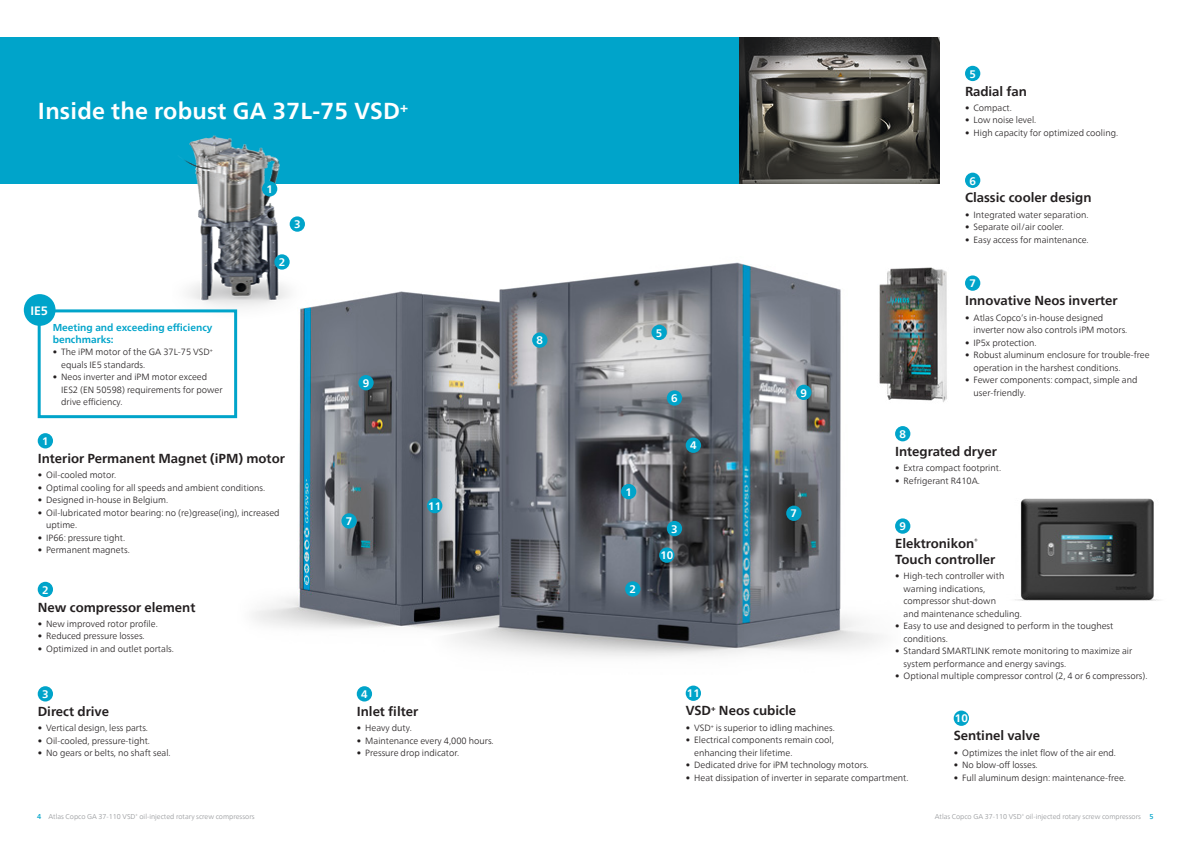
<style>
.page{position:relative;width:1191px;height:842px;background:#fff}
.page>*{position:absolute;margin:0;border:0;box-sizing:border-box;transform-origin:0 0}
.t1{font:700 23px "Neue Frutiger World";letter-spacing:.01em;color:#fff}
.t2{font:700 13px/15.6px "Neue Frutiger World";color:#231f20}
.t3{font:700 12.1px "Neue Frutiger World";color:#fff}
.t4{font:700 10.9px "Neue Frutiger World";color:#fff}
.t5{font:700 10px/12px "Neue Frutiger World";color:#00a4ca}
.t6{font:300 9px/12.5px "Neue Frutiger World";color:#231f20}
.t7{font:300 7px "Neue Frutiger World";color:#939598}
.s1{font-weight:500;color:#00a4ca}
</style>
<div class="page">
<img style="left:1015px;top:498px;width:144px;height:103px">
<img style="left:234px;top:291px;width:190px;height:338px">
<img style="left:424px;top:262px;width:476px;height:395px">
<div style="left:0;top:37px;width:739px;height:147px;background:#00a4ca"></div>
<img style="left:739px;top:37px;width:200px;height:147px">
<div style="left:357px;top:686px;width:15px;height:15px;background:#00a4ca;border-radius:50%"></div>
<div style="left:965px;top:66px;width:15px;height:15px;background:#00a4ca;border-radius:50%"></div>
<div style="left:965px;top:173px;width:15px;height:15px;background:#00a4ca;border-radius:50%"></div>
<div style="left:965px;top:275px;width:15px;height:16px;background:#00a4ca;border-radius:50%"></div>
<div style="left:895px;top:426px;width:15px;height:15px;background:#00a4ca;border-radius:50%"></div>
<div style="left:895px;top:518px;width:15px;height:16px;background:#00a4ca;border-radius:50%"></div>
<div style="left:953px;top:710px;width:16px;height:16px;background:#00a4ca;border-radius:50%"></div>
<div style="left:685px;top:685px;width:16px;height:16px;background:#00a4ca;border-radius:50%"></div>
<div style="left:38px;top:433px;width:15px;height:15px;background:#00a4ca;border-radius:50%"></div>
<div style="left:38px;top:582px;width:15px;height:15px;background:#00a4ca;border-radius:50%"></div>
<div style="left:38px;top:686px;width:15px;height:15px;background:#00a4ca;border-radius:50%"></div>
<div style="left:358px;top:375px;width:16px;height:15px;background:#00a4ca;border-radius:50%"></div>
<div style="left:341px;top:513px;width:16px;height:16px;background:#00a4ca;border-radius:50%"></div>
<div style="left:427px;top:498px;width:15px;height:15px;background:#00a4ca;border-radius:50%"></div>
<div style="left:532px;top:332px;width:15px;height:16px;background:#00a4ca;border-radius:50%"></div>
<div style="left:651px;top:325px;width:16px;height:15px;background:#00a4ca;border-radius:50%"></div>
<div style="left:667px;top:390px;width:15px;height:16px;background:#00a4ca;border-radius:50%"></div>
<div style="left:685px;top:438px;width:16px;height:15px;background:#00a4ca;border-radius:50%"></div>
<div style="left:621px;top:484px;width:15px;height:15px;background:#00a4ca;border-radius:50%"></div>
<div style="left:667px;top:521px;width:15px;height:15px;background:#00a4ca;border-radius:50%"></div>
<div style="left:659px;top:547px;width:15px;height:16px;background:#00a4ca;border-radius:50%"></div>
<div style="left:625px;top:581px;width:15px;height:16px;background:#00a4ca;border-radius:50%"></div>
<div style="left:786px;top:506px;width:15px;height:15px;background:#00a4ca;border-radius:50%"></div>
<div style="left:796px;top:385px;width:15px;height:15px;background:#00a4ca;border-radius:50%"></div>
<img style="left:180px;top:135px;width:135px;height:188px">
<div style="left:262px;top:181px;width:15px;height:15px;background:#00a4ca;border-radius:50%"></div>
<div style="left:290px;top:216px;width:15px;height:16px;background:#00a4ca;border-radius:50%"></div>
<div style="left:274px;top:254px;width:16px;height:16px;background:#00a4ca;border-radius:50%"></div>
<div style="left:38px;top:309px;width:199px;height:109px;border:3px solid #00a4ca"></div>
<div style="left:24px;top:294px;width:32px;height:32px;background:#00a4ca;border-radius:50%"></div>
<img style="left:870px;top:262px;width:77px;height:147px">
<h1 class="t1" style="left:38px;top:91px;width:372px">Inside the robust GA 37L-75 VSD<sup>+</sup></h1>
<p class="t4" style="left:266px;top:180px;width:8px">1</p>
<p class="t4" style="left:294px;top:215px;width:8px">3</p>
<p class="t4" style="left:279px;top:253px;width:8px">2</p>
<h3 class="t3" style="left:30px;top:300px;width:19px">IE5</h3>
<p class="t5" style="left:53px;top:321px;width:161px">Meeting and exceeding efficiency benchmarks:</p>
<p class="t6" style="left:61px;top:346px;width:153px;text-indent:-9px">• The iPM motor of the GA 37L-75 VSD<sup>+ </sup>equals IE5 standards.</p>
<p class="t6" style="left:61px;top:371px;width:163px;text-indent:-9px">• Neos inverter and iPM motor exceed<br>IES2 (EN 50598) requirements for power drive efficiency.</p>
<p class="t4" style="left:42px;top:432px;width:8px">1</p>
<h2 class="t2" style="left:38px;top:450px;width:249px">Interior Permanent Magnet (iPM) motor</h2>
<p class="t6" style="left:38px;top:469px;width:80px">• Oil-cooled motor.</p>
<p class="t6" style="left:38px;top:481px;width:229px">• Optimal cooling for all speeds and ambient conditions.</p>
<p class="t6" style="left:38px;top:494px;width:132px">• Designed in-house in Belgium.</p>
<p class="t6" style="left:46px;top:506px;width:235px;text-indent:-9px">• Oil-lubricated motor bearing: no (re)grease(ing), increased uptime.</p>
<p class="t6" style="left:38px;top:531px;width:89px">• IP66: pressure tight.</p>
<p class="t6" style="left:38px;top:544px;width:94px">• Permanent magnets.</p>
<p class="t4" style="left:42px;top:580px;width:8px">2</p>
<h2 class="t2" style="left:38px;top:599px;width:159px">New compressor element</h2>
<p class="t6" style="left:38px;top:617px;width:122px">• New improved rotor profile.</p>
<p class="t6" style="left:38px;top:630px;width:108px">• Reduced pressure losses.</p>
<p class="t6" style="left:38px;top:642px;width:138px">• Optimized in and outlet portals.</p>
<p class="t4" style="left:42px;top:685px;width:8px">3</p>
<h2 class="t2" style="left:38px;top:703px;width:73px">Direct drive</h2>
<p class="t6" style="left:38px;top:722px;width:112px">• Vertical design, less parts.</p>
<p class="t6" style="left:38px;top:734px;width:114px">• Oil-cooled, pressure-tight.</p>
<p class="t6" style="left:38px;top:747px;width:134px">• No gears or belts, no shaft seal.</p>
<p class="t4" style="left:363px;top:373px;width:8px">9</p>
<p class="t4" style="left:346px;top:512px;width:8px">7</p>
<p class="t4" style="left:428px;top:496px;width:14px">11</p>
<p class="t4" style="left:361px;top:685px;width:8px">4</p>
<h2 class="t2" style="left:357px;top:703px;width:63px">Inlet filter</h2>
<p class="t6" style="left:357px;top:722px;width:57px">• Heavy duty.</p>
<p class="t6" style="left:357px;top:734px;width:138px">• Maintenance every 4,000 hours.</p>
<p class="t6" style="left:357px;top:747px;width:104px">• Pressure drop indicator.</p>
<p class="t4" style="left:536px;top:331px;width:8px">8</p>
<p class="t4" style="left:625px;top:482px;width:8px">1</p>
<p class="t4" style="left:629px;top:580px;width:8px">2</p>
<p class="t4" style="left:969px;top:64px;width:8px">5</p>
<h2 class="t2" style="left:965px;top:83px;width:63px">Radial fan</h2>
<p class="t6" style="left:965px;top:102px;width:48px">• Compact.</p>
<p class="t6" style="left:965px;top:114px;width:73px">• Low noise level.</p>
<p class="t6" style="left:965px;top:127px;width:155px">• High capacity for optimized cooling.</p>
<p class="t4" style="left:969px;top:171px;width:8px">6</p>
<h2 class="t2" style="left:965px;top:190px;width:128px">Classic cooler design</h2>
<p class="t6" style="left:965px;top:208px;width:125px">• Integrated water separation.</p>
<p class="t6" style="left:965px;top:221px;width:100px">• Separate oil/air cooler.</p>
<p class="t6" style="left:965px;top:233px;width:125px">• Easy access for maintenance.</p>
<p class="t4" style="left:656px;top:323px;width:8px">5</p>
<p class="t4" style="left:671px;top:389px;width:8px">6</p>
<p class="t4" style="left:800px;top:383px;width:8px">9</p>
<p class="t4" style="left:969px;top:274px;width:8px">7</p>
<h2 class="t2" style="left:965px;top:293px;width:154px">Innovative Neos inverter</h2>
<p class="t6" style="left:973px;top:311px;width:155px;text-indent:-9px">• Atlas Copco’s in-house designed inverter now also controls iPM motors.</p>
<p class="t6" style="left:965px;top:336px;width:73px">• IP5x protection.</p>
<p class="t6" style="left:973px;top:349px;width:178px;text-indent:-9px">• Robust aluminum enclosure for trouble-free operation in the harshest conditions.</p>
<p class="t6" style="left:973px;top:374px;width:165px;text-indent:-9px">• Fewer components: compact, simple and user-friendly.</p>
<p class="t4" style="left:690px;top:436px;width:8px">4</p>
<p class="t4" style="left:899px;top:424px;width:8px">8</p>
<h2 class="t2" style="left:895px;top:443px;width:103px">Integrated dryer</h2>
<p class="t6" style="left:895px;top:462px;width:108px">• Extra compact footprint.</p>
<p class="t6" style="left:895px;top:474px;width:86px">• Refrigerant R410A.</p>
<p class="t4" style="left:671px;top:519px;width:8px">3</p>
<p class="t4" style="left:660px;top:546px;width:14px">10</p>
<p class="t4" style="left:687px;top:684px;width:14px">11</p>
<p class="t4" style="left:790px;top:504px;width:8px">7</p>
<p class="t4" style="left:899px;top:517px;width:8px">9</p>
<h2 class="t2" style="left:895px;top:536px;width:102px">Elektronikon<sup>®<br></sup>Touch controller</h2>
<p class="t6" style="left:903px;top:570px;width:120px;text-indent:-9px">• High-tech controller with warning indications, compressor shut-down<br>and maintenance scheduling.</p>
<p class="t6" style="left:903px;top:620px;width:211px;text-indent:-9px">• Easy to use and designed to perform in the toughest conditions.</p>
<p class="t6" style="left:903px;top:645px;width:230px;text-indent:-9px">• Standard SMARTLINK remote monitoring to maximize air system performance and energy savings.</p>
<p class="t6" style="left:895px;top:670px;width:254px">• Optional multiple compressor control (2, 4 or 6 compressors).</p>
<h2 class="t2" style="left:685px;top:703px;width:112px">VSD<sup>+</sup> Neos cubicle</h2>
<p class="t6" style="left:685px;top:721px;width:151px">• VSD<sup>+</sup> is superior to idling machines.</p>
<p class="t6" style="left:694px;top:734px;width:141px;text-indent:-9px">• Electrical components remain cool, enhancing their lifetime.</p>
<p class="t6" style="left:685px;top:759px;width:184px">• Dedicated drive for iPM technology motors.</p>
<p class="t6" style="left:685px;top:771px;width:224px">• Heat dissipation of inverter in separate compartment.</p>
<p class="t4" style="left:954px;top:709px;width:14px">10</p>
<h2 class="t2" style="left:953px;top:728px;width:88px">Sentinel valve</h2>
<p class="t6" style="left:953px;top:746px;width:164px">• Optimizes the inlet flow of the air end.</p>
<p class="t6" style="left:953px;top:759px;width:86px">• No blow-off losses.</p>
<p class="t6" style="left:953px;top:771px;width:174px">• Full aluminum design: maintenance-free.</p>
<p class="t7" style="left:37px;top:811px;width:219px"><span class="s1">4</span> Atlas Copco GA 37-110 VSD<sup>+</sup> oil-injected rotary screw compressors</p>
<p class="t7" style="left:934px;top:811px;width:220px">Atlas Copco GA 37-110 VSD<sup>+</sup> oil-injected rotary screw compressors <span class="s1">5</span></p>
</div>
